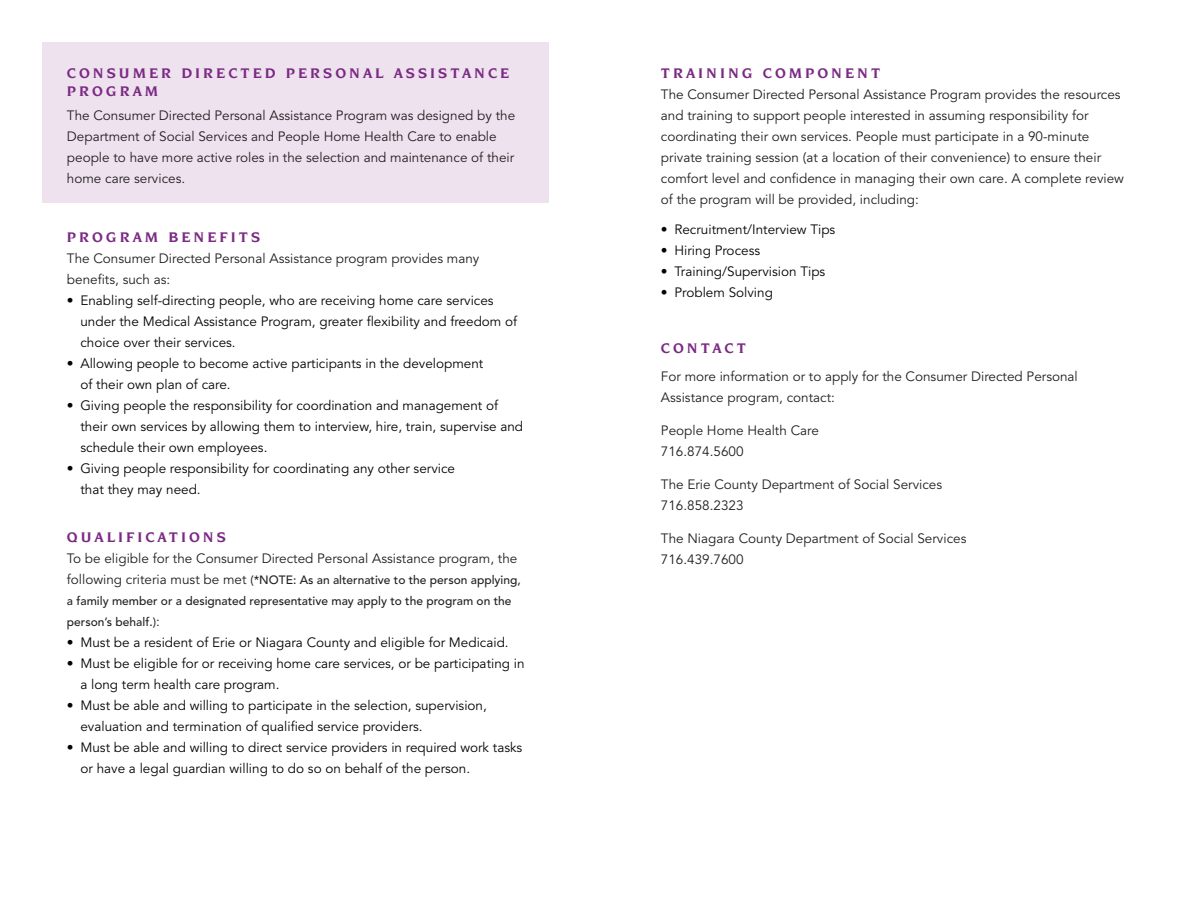
<style>
.page{position:relative;width:1188px;height:918px;background:#fff}
.page>*{position:absolute;margin:0;border:0;box-sizing:border-box;transform-origin:0 0}
.t1{font:700 15px/18px "Novarese";letter-spacing:.2em;color:#7b2a83}
.t2{font:13.5px/21px "Avenir";color:#040503}
.t3{font:13.5px/21px "Avenir";color:#231f20}
.t4{font:500 12px/21px "Avenir";color:#231f20}
.s1{font-weight:400;font-size:13.5px}
</style>
<div class="page">
<div style="left:42px;top:42px;width:507px;height:160px;background:#eee2ef"></div>
<p class="t1" style="left:67px;top:64px;width:433px">CO NSUME R DIREC TED PE RSONAL ASSISTANCE<br>PROGRAM</p>
<p class="t3" style="left:67px;top:106px;width:450px">The Consumer Directed Personal Assistance Program was designed by the Department of Social Services and People Home Health Care to enable people to have more active roles in the selection and maintenance of their home care services.</p>
<p class="t1" style="left:67px;top:228px;width:195px">PROGRAM BENEFITS</p>
<p class="t3" style="left:67px;top:248px;width:414px">The Consumer Directed Personal Assistance program provides many benefits, such as:</p>
<p class="t2" style="left:80px;top:290px;width:438px;text-indent:-14px">• Enabling self-directing people, who are receiving home care services under the Medical Assistance Program, greater flexibility and freedom of choice over their services.</p>
<p class="t2" style="left:80px;top:353px;width:404px;text-indent:-14px">• Allowing people to become active participants in the development of their own plan of care.</p>
<p class="t2" style="left:80px;top:395px;width:444px;text-indent:-14px">• Giving people the responsibility for coordination and management of their own services by allowing them to interview, hire, train, supervise and schedule their own employees.</p>
<p class="t2" style="left:80px;top:458px;width:376px;text-indent:-14px">• Giving people responsibility for coordinating any other service that they may need.</p>
<p class="t1" style="left:67px;top:528px;width:160px">QUALIFICATIONS</p>
<p class="t3" style="left:67px;top:548px;width:452px">To be eligible for the Consumer Directed Personal Assistance program, the</p>
<p class="t4" style="left:67px;top:570px;width:455px"><span class="s1">following criteria must be met</span> (*NOTE: As an alternative to the person applying, a family member or a designated representative may apply to the program on the person’s behalf.)<span class="s1">:</span></p>
<p class="t2" style="left:67px;top:632px;width:443px">• Must be a resident of Erie or Niagara County and eligible for Medicaid.</p>
<p class="t2" style="left:80px;top:653px;width:446px;text-indent:-14px">• Must be eligible for or receiving home care services, or be participating in a long term health care program.</p>
<p class="t2" style="left:80px;top:695px;width:408px;text-indent:-14px">• Must be able and willing to participate in the selection, supervision, evaluation and termination of qualified service providers.</p>
<p class="t2" style="left:80px;top:737px;width:443px;text-indent:-14px">• Must be able and willing to direct service providers in required work tasks or have a legal guardian willing to do so on behalf of the person.</p>
<p class="t1" style="left:661px;top:64px;width:209px">TRAINING COMPONENT</p>
<p class="t3" style="left:661px;top:85px;width:465px">The Consumer Directed Personal Assistance Program provides the resources and training to support people interested in assuming responsibility for coordinating their own services. People must participate in a 90-minute private training session (at a location of their convenience) to ensure their comfort level and confidence in managing their own care. A complete review of the program will be provided, including:</p>
<p class="t2" style="left:661px;top:220px;width:176px">• Recruitment/Interview Tips</p>
<p class="t2" style="left:661px;top:241px;width:101px">• Hiring Process</p>
<p class="t2" style="left:661px;top:262px;width:166px">• Training/Supervision Tips</p>
<p class="t2" style="left:661px;top:283px;width:113px">• Problem Solving</p>
<p class="t1" style="left:661px;top:339px;width:39px">CONTA</p>
<p class="t1" style="left:725px;top:339px;width:22px">CT</p>
<p class="t3" style="left:661px;top:366px;width:418px">For more information or to apply for the Consumer Directed Personal<br>Assistance program, contact:</p>
<p class="t3" style="left:661px;top:420px;width:160px">People Home Health Care<br>716.874.5600</p>
<p class="t3" style="left:661px;top:474px;width:283px">The Erie County Department of Social Services<br>716.858.2323</p>
<p class="t3" style="left:661px;top:528px;width:307px">The Niagara County Department of Social Services<br>716.439.7600</p>
</div>
